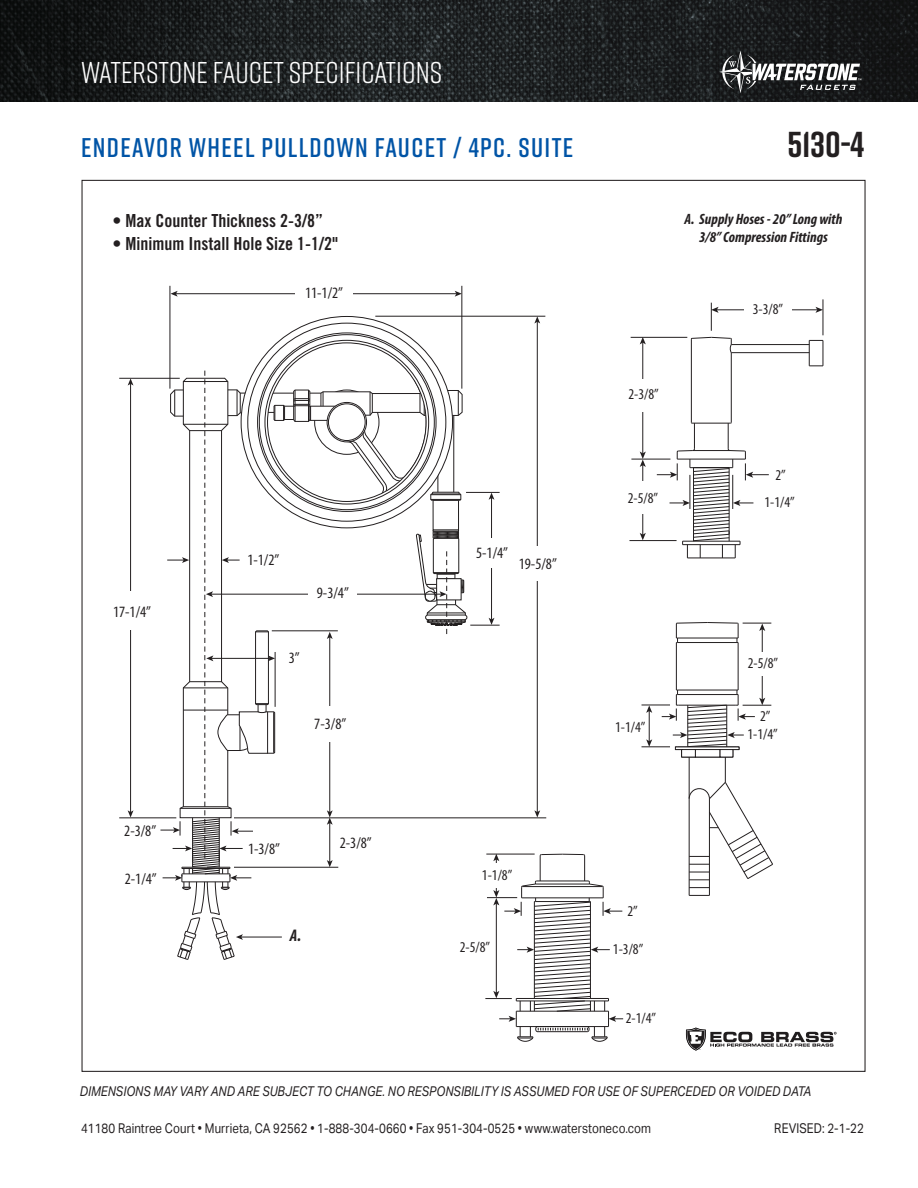
<style>
.page{position:relative;width:918px;height:1188px;background:#fff}
.page>*{position:absolute;margin:0;border:0;box-sizing:border-box;transform-origin:0 0}
.t1{font:700 36px "Rift";color:#231f20}
.t2{font:30px "Rift";color:#fff}
.t3{font:600 27px "Rift";letter-spacing:.05em;color:#0154a6}
.t4{font:18px "Trade Gothic Bold Cond Twenty";color:#231f20}
.t5{font:italic 700 condensed 16.95px "Myriad Pro";color:#231f20}
.t6{font:condensed 15.9px "Myriad Pro";color:#231f20}
.t7{font:condensed 15px/27.6px "Myriad Pro";color:#231f20;text-align:center}
.t8{font:italic 700 condensed 15px/18px "Myriad Pro";color:#231f20;text-align:center}
.t9{font:13.5px "Aktiv Grotesk";letter-spacing:.01em;color:#231f20;scale:.85 1}
.t10{font:italic 13.5px "Aktiv Grotesk";letter-spacing:.01em;color:#231f20;scale:.85 1}
</style>
<div class="page">
<img style="left:0;top:0;width:918px;height:101px">
<svg style="left:719px;top:51px;width:142px;height:42px"></svg>
<svg style="left:686px;top:1028px;width:151px;height:23px"></svg>
<div style="left:425px;top:615px;width:42px;height:5px;border:1px solid #211e1e;border-radius:2px"></div>
<svg style="left:254px;top:316px;width:186px;height:55px"></svg>
<hr style="left:119px;top:817px;width:57px;height:1px;background:#231f20">
<hr style="left:234px;top:817px;width:312px;height:1px;background:#231f20">
<hr style="left:119px;top:378px;width:61px;height:1px;background:#231f20">
<hr style="left:130px;top:383px;width:1px;height:429px;background:#231f20">
<svg style="left:128px;top:378px;width:6px;height:8px"></svg>
<svg style="left:128px;top:810px;width:6px;height:8px"></svg>
<div style="left:121px;top:592px;width:22px;height:38px;background:#fff"></div>
<hr style="left:375px;top:316px;width:170px;height:1px;background:#231f20">
<hr style="left:537px;top:321px;width:1px;height:491px;background:#231f20">
<svg style="left:534px;top:316px;width:6px;height:7px"></svg>
<svg style="left:534px;top:810px;width:6px;height:8px"></svg>
<div style="left:528px;top:546px;width:22px;height:35px;background:#fff"></div>
<hr style="left:170px;top:286px;width:1px;height:103px;background:#231f20">
<hr style="left:461px;top:286px;width:1px;height:103px;background:#231f20">
<hr style="left:176px;top:293px;width:281px;height:1px;background:#231f20">
<svg style="left:171px;top:291px;width:7px;height:6px"></svg>
<svg style="left:455px;top:291px;width:7px;height:6px"></svg>
<div style="left:296px;top:279px;width:57px;height:30px;background:#fff"></div>
<hr style="left:491px;top:498px;width:1px;height:122px;background:#231f20">
<svg style="left:489px;top:493px;width:5px;height:7px"></svg>
<svg style="left:489px;top:618px;width:5px;height:7px"></svg>
<div style="left:482px;top:538px;width:22px;height:30px;background:#fff"></div>
<hr style="left:466px;top:492px;width:34px;height:1px;background:#231f20">
<hr style="left:470px;top:625px;width:30px;height:1px;background:#231f20">
<svg style="left:160px;top:371px;width:306px;height:589px"></svg>
<svg style="left:485px;top:854px;width:138px;height:188px"></svg>
<hr style="left:629px;top:540px;width:48px;height:1px;background:#231f20">
<hr style="left:631px;top:459px;width:39px;height:1px;background:#231f20">
<hr style="left:631px;top:337px;width:56px;height:1px;background:#231f20">
<hr style="left:823px;top:299px;width:1px;height:36px;background:#231f20">
<hr style="left:687px;top:558px;width:48px;height:1px;background:#231f20">
<hr style="left:731px;top:352px;width:78px;height:1px;background:#231f20">
<hr style="left:731px;top:344px;width:78px;height:1px;background:#231f20">
<svg style="left:809px;top:340px;width:15px;height:26px"></svg>
<hr style="left:691px;top:339px;width:1px;height:83px;background:#231f20">
<hr style="left:731px;top:353px;width:1px;height:69px;background:#231f20">
<svg style="left:690px;top:337px;width:42px;height:17px"></svg>
<hr style="left:642px;top:342px;width:1px;height:112px;background:#231f20">
<svg style="left:640px;top:337px;width:6px;height:7px"></svg>
<div style="left:635px;top:379px;width:18px;height:33px;background:#fff"></div>
<hr style="left:642px;top:465px;width:1px;height:70px;background:#231f20">
<svg style="left:640px;top:452px;width:6px;height:15px"></svg>
<svg style="left:640px;top:533px;width:6px;height:7px"></svg>
<hr style="left:716px;top:309px;width:102px;height:1px;background:#231f20">
<svg style="left:816px;top:307px;width:7px;height:6px"></svg>
<svg style="left:711px;top:303px;width:8px;height:28px"></svg>
<div style="left:744px;top:297px;width:48px;height:23px;background:#fff"></div>
<svg style="left:657px;top:422px;width:112px;height:136px"></svg>
<div style="left:635px;top:482px;width:18px;height:32px;background:#fff"></div>
<hr style="left:689px;top:799px;width:1px;height:96px;background:#231f20">
<hr style="left:709px;top:799px;width:1px;height:96px;background:#231f20">
<svg style="left:689px;top:887px;width:20px;height:1px"></svg>
<svg style="left:689px;top:895px;width:20px;height:1px"></svg>
<hr style="left:676px;top:643px;width:1px;height:47px;background:#231f20">
<hr style="left:738px;top:643px;width:1px;height:47px;background:#231f20">
<hr style="left:762px;top:629px;width:1px;height:71px;background:#231f20">
<svg style="left:676px;top:622px;width:95px;height:21px"></svg>
<div style="left:757px;top:652px;width:13px;height:23px;background:#fff"></div>
<svg style="left:642px;top:690px;width:131px;height:190px"></svg>
<h2 class="t2" style="left:81px;top:51px;width:363px">WATERSTONE FAUCET SPECIFICATIONS</h2>
<p class="t3" style="left:81px;top:128px;width:494px">ENDEAVOR WHEEL PULLDOWN FAUCET / 4PC. SUITE</p>
<p class="t1" style="left:787px;top:119px;width:78px">5130-4</p>
<p class="t4" style="left:112px;top:210px;width:212px">• Max Counter Thickness 2-3/8”</p>
<p class="t4" style="left:112px;top:232px;width:227px">• Minimum Install Hole Size 1-1/2"</p>
<p class="t6" style="left:305px;top:284px;width:40px">11-1/2”</p>
<p class="t6" style="left:113px;top:602px;width:40px">17-1/4”</p>
<p class="t6" style="left:124px;top:821px;width:34px">2-3/8”</p>
<p class="t6" style="left:125px;top:869px;width:34px">2-1/4”</p>
<p class="t6" style="left:247px;top:550px;width:34px">1-1/2”</p>
<p class="t6" style="left:317px;top:583px;width:34px">9-3/4”</p>
<p class="t6" style="left:289px;top:648px;width:12px">3”</p>
<p class="t6" style="left:314px;top:714px;width:34px">7-3/8”</p>
<p class="t6" style="left:248px;top:839px;width:34px">1-3/8”</p>
<p class="t5" style="left:290px;top:925px;width:13px">A.</p>
<p class="t6" style="left:340px;top:833px;width:34px">2-3/8”</p>
<p class="t8" style="left:684px;top:209px;width:159px">A. Supply Hoses - 20” Long with<br>3/8” Compression Fittings</p>
<p class="t6" style="left:476px;top:544px;width:34px">5-1/4”</p>
<p class="t6" style="left:519px;top:554px;width:40px">19-5/8”</p>
<p class="t7" style="left:482px;top:861px;width:32px">1-1/8”</p>
<p class="t7" style="left:628px;top:381px;width:32px">2-3/8”</p>
<p class="t7" style="left:628px;top:484px;width:32px">2-5/8”</p>
<p class="t7" style="left:753px;top:295px;width:32px">3-3/8”</p>
<p class="t7" style="left:764px;top:461px;width:32px">2”<br>1-1/4”</p>
<p class="t7" style="left:748px;top:649px;width:32px">2-5/8”</p>
<p class="t7" style="left:615px;top:713px;width:32px">1-1/4”</p>
<p class="t7" style="left:748px;top:707px;width:32px;line-height:18.1px">2”<br>1-1/4”</p>
<p class="t7" style="left:627px;top:898px;width:12px">2”</p>
<p class="t7" style="left:460px;top:933px;width:32px">2-5/8”</p>
<p class="t7" style="left:613px;top:935px;width:32px">1-3/8”</p>
<p class="t7" style="left:626px;top:1004px;width:32px">2-1/4”</p>
<p class="t10" style="left:80px;top:1083px;width:862px">DIMENSIONS MAY VARY AND ARE SUBJECT TO CHANGE. NO RESPONSIBILITY IS ASSUMED FOR USE OF SUPERCEDED OR VOIDED DATA</p>
<p class="t9" style="left:81px;top:1120px;width:672px">41180 Raintree Court • Murrieta, CA 92562 • 1-888-304-0660 • Fax 951-304-0525 • www.waterstoneco.com</p>
<p class="t9" style="left:774px;top:1121px;width:107px">REVISED: 2-1-22</p>
</div>
